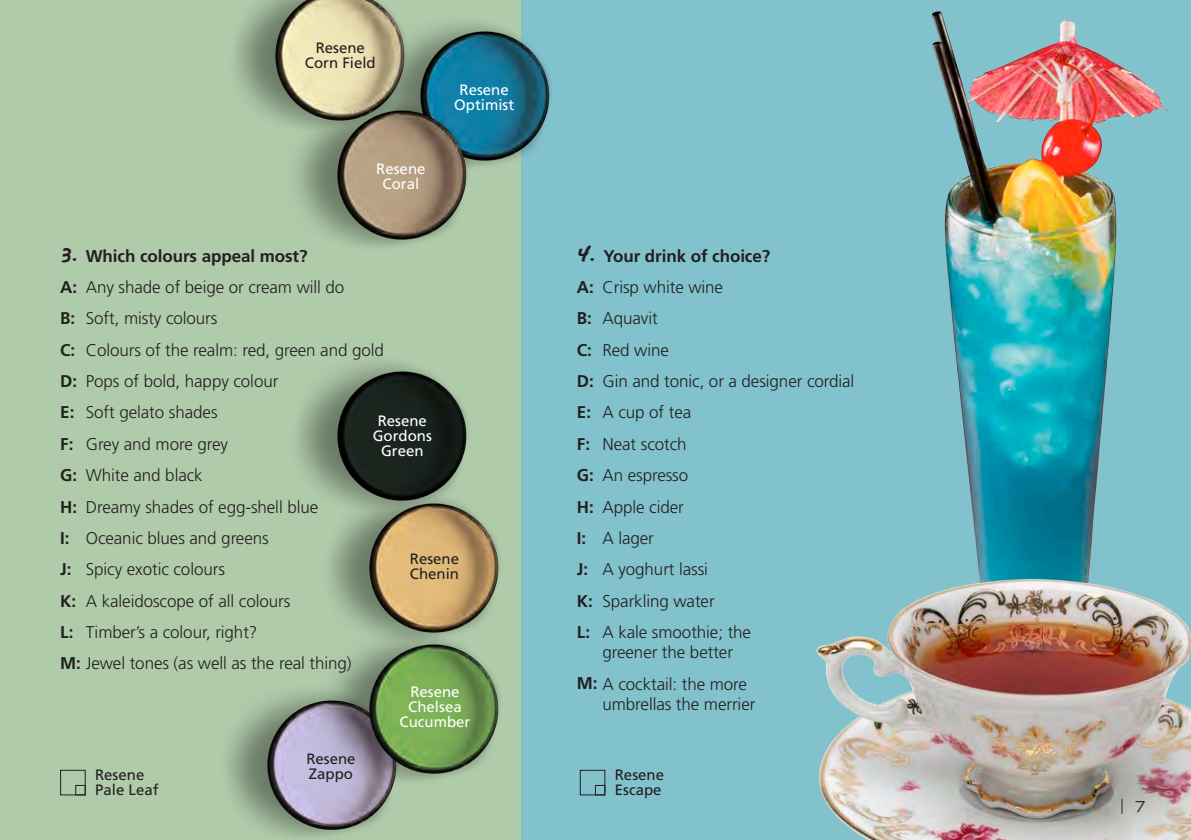
<style>
.page{position:relative;width:1191px;height:840px;background:#fff}
.page>*{position:absolute;margin:0;border:0;box-sizing:border-box;transform-origin:0 0}
.Quiz_list{font:300 17px/20px "Frutiger";letter-spacing:-.005em;color:#231f20;text-align:center}
.A_body{font:700 17px "Frutiger";letter-spacing:-.005em;color:#231f20}
.Swatch_text__center{font:15px/15px "Frutiger";color:#fff;text-align:center}
.Swatch_text__center-2{font:15px/15px "Frutiger";color:#231f20}
.Swatch_text__right{font:15px/15px "Frutiger";color:#231f20}
.t1{font:expanded 15px "Trade Gothic LH";color:#231f20}
.s1{font-family:"James Paul";font-weight:400;font-size:28px}
.s2{font-weight:700}
</style>
<div class="page">
<div style="left:0;top:0;width:522px;height:839px;background:#b0cbaa"></div>
<div style="left:522px;top:0;width:669px;height:839px;background:#82c2cc"></div>
<div style="left:60px;top:769px;width:25px;height:25px;border:1px solid #231f20"></div>
<div style="left:75px;top:784px;width:10px;height:10px;border:1px solid #231f20"></div>
<img style="left:932px;top:11px;width:236px;height:560px">
<img style="left:329px;top:515px;width:171px;height:100px">
<img style="left:227px;top:691px;width:165px;height:146px">
<img style="left:816px;top:571px;width:375px;height:268px">
<img style="left:318px;top:615px;width:182px;height:173px">
<div style="left:580px;top:769px;width:25px;height:25px;border:1px solid #231f20"></div>
<div style="left:595px;top:784px;width:10px;height:10px;border:1px solid #231f20"></div>
<img style="left:413px;top:3px;width:138px;height:173px">
<img style="left:296px;top:81px;width:179px;height:166px">
<img style="left:235px;top:0;width:178px;height:135px">
<img style="left:297px;top:362px;width:177px;height:153px">
<p class="Swatch_text__center-2" style="left:305px;top:40px;width:72px;text-align:center">Resene<br>Corn Field</p>
<p class="Swatch_text__center" style="left:376px;top:161px;width:51px">Resene<br>Coral</p>
<p class="Swatch_text__center" style="left:454px;top:82px;width:62px">Resene<br>Optimist</p>
<p class="A_body" style="left:60px;top:245px;width:249px"><span class="s1">3.</span> Which colours appeal most?</p>
<p class="Quiz_list" style="left:60px;top:277px;width:285px"><span class="s2">A:</span> Any shade of beige or cream will do</p>
<p class="Quiz_list" style="left:60px;top:308px;width:159px"><span class="s2">B:</span> Soft, misty colours</p>
<p class="Quiz_list" style="left:60px;top:339px;width:325px"><span class="s2">C:</span> Colours of the realm: red, green and gold</p>
<p class="Quiz_list" style="left:60px;top:371px;width:220px"><span class="s2">D:</span> Pops of bold, happy colour</p>
<p class="Quiz_list" style="left:60px;top:402px;width:159px"><span class="s2">E:</span> Soft gelato shades</p>
<p class="Quiz_list" style="left:60px;top:433px;width:169px"><span class="s2">F:</span> Grey and more grey</p>
<p class="Quiz_list" style="left:60px;top:465px;width:144px"><span class="s2">G:</span> White and black</p>
<p class="Quiz_list" style="left:60px;top:496px;width:259px"><span class="s2">H:</span> Dreamy shades of egg-shell blue</p>
<p class="Quiz_list" style="left:60px;top:527px;width:210px"><span class="s2">I:</span> Oceanic blues and greens</p>
<p class="Quiz_list" style="left:60px;top:559px;width:166px"><span class="s2">J:</span> Spicy exotic colours</p>
<p class="Quiz_list" style="left:60px;top:590px;width:232px"><span class="s2">K:</span> A kaleidoscope of all colours</p>
<p class="Quiz_list" style="left:60px;top:621px;width:199px"><span class="s2">L:</span> Timber’s a colour, right?</p>
<p class="Quiz_list" style="left:60px;top:653px;width:293px"><span class="s2">M:</span> Jewel tones (as well as the real thing)</p>
<p class="Swatch_text__center" style="left:373px;top:412px;width:61px">Resene<br>Gordons<br>Green</p>
<p class="Swatch_text__center-2" style="left:410px;top:551px;width:51px">Resene<br>Chenin</p>
<p class="Swatch_text__right" style="left:95px;top:767px;width:65px">Resene<br>Pale Leaf</p>
<p class="Swatch_text__center-2" style="left:306px;top:750px;width:51px">Resene<br>Zappo</p>
<p class="Swatch_text__center" style="left:399px;top:683px;width:72px">Resene<br>Chelsea<br>Cucumber</p>
<p class="A_body" style="left:577px;top:245px;width:195px"><span class="s1">4.</span> Your drink of choice?</p>
<p class="Quiz_list" style="left:577px;top:277px;width:148px"><span class="s2">A:</span> Crisp white wine</p>
<p class="Quiz_list" style="left:577px;top:308px;width:82px"><span class="s2">B:</span> Aquavit</p>
<p class="Quiz_list" style="left:577px;top:339px;width:94px"><span class="s2">C:</span> Red wine</p>
<p class="Quiz_list" style="left:577px;top:371px;width:279px"><span class="s2">D:</span> Gin and tonic, or a designer cordial</p>
<p class="Quiz_list" style="left:577px;top:402px;width:116px"><span class="s2">E:</span> A cup of tea</p>
<p class="Quiz_list" style="left:577px;top:433px;width:111px"><span class="s2">F:</span> Neat scotch</p>
<p class="Quiz_list" style="left:577px;top:465px;width:113px"><span class="s2">G:</span> An espresso</p>
<p class="Quiz_list" style="left:577px;top:496px;width:108px"><span class="s2">H:</span> Apple cider</p>
<p class="Quiz_list" style="left:577px;top:527px;width:78px"><span class="s2">I:</span> A lager</p>
<p class="Quiz_list" style="left:577px;top:559px;width:133px"><span class="s2">J:</span> A yoghurt lassi</p>
<p class="Quiz_list" style="left:577px;top:590px;width:139px"><span class="s2">K:</span> Sparkling water</p>
<p class="Quiz_list" style="left:577px;top:621px;width:176px"><span class="s2">L:</span> A kale smoothie; the greener the better</p>
<p class="Quiz_list" style="left:602px;top:673px;width:154px;text-align:left;text-indent:-26px"><span class="s2">M:</span> A cocktail: the more umbrellas the merrier</p>
<p class="Swatch_text__right" style="left:615px;top:767px;width:51px">Resene<br>Escape</p>
<p class="t1" style="left:1120px;top:795px;width:26px">| 7</p>
</div>
